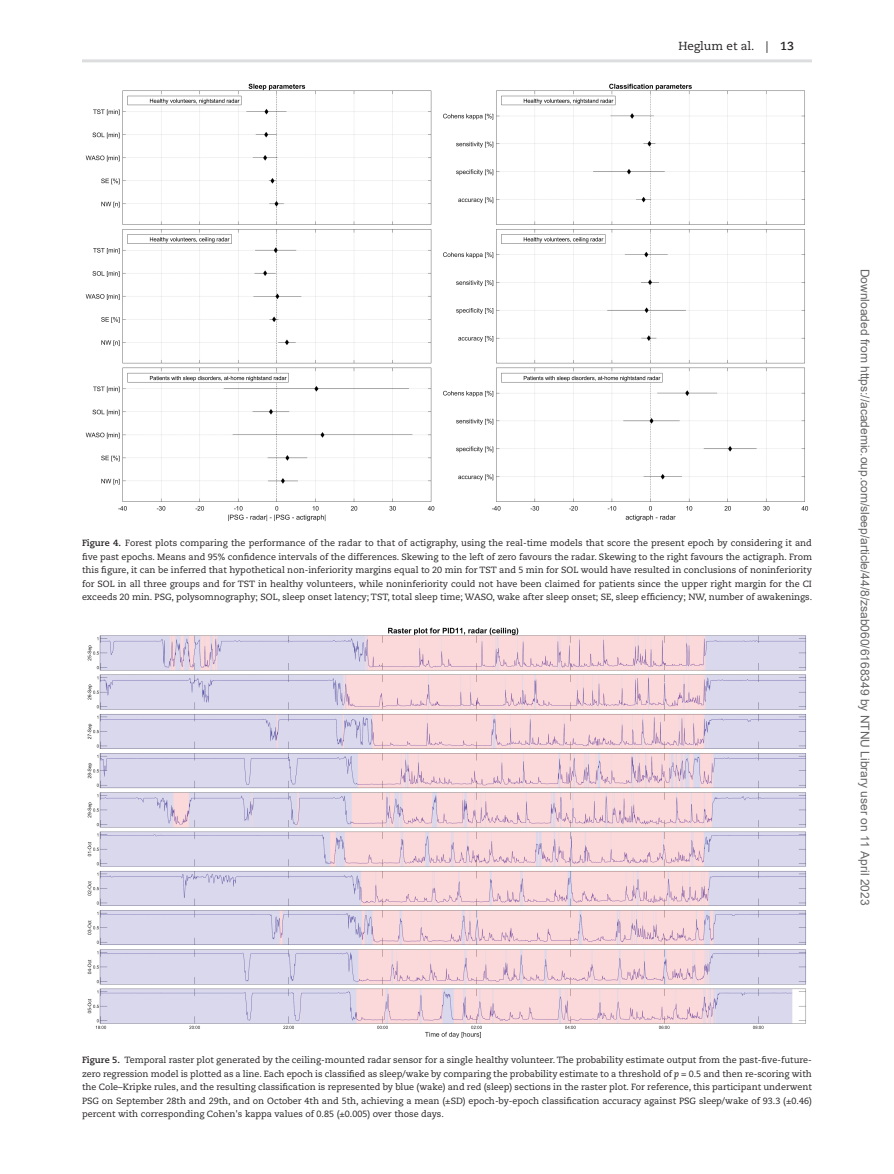
<style>
.page{position:relative;width:894px;height:1174px;background:#fff}
.page>*{position:absolute;margin:0;border:0;box-sizing:border-box;transform-origin:0 0}
.t1{font:12px "Arial";color:#666}
.t2{font:11.7px "Caecilia LT Std";color:#231f20}
.t3{font:9px/13.5px "Caecilia LT Std";color:#231f20;text-align:justify}
.s1{font-weight:700}
.s2{font-style:italic}
</style>
<div class="page">
<hr style="left:82px;top:59px;width:729px;height:3px;background:#dcdddf">
<img style="left:85px;top:83px;width:723px;height:439px">
<img style="left:87px;top:627px;width:720px;height:412px">
<p class="t2" style="left:678px;top:40px;width:117px">Heglum et al. | <span class="s1">13</span></p>
<p class="t3" style="left:82px;top:537px;width:731px"><span class="s1">Figure 4.</span> Forest plots comparing the performance of the radar to that of actigraphy, using the real-time models that score the present epoch by considering it and five past epochs. Means and 95% confidence intervals of the differences. Skewing to the left of zero favours the radar. Skewing to the right favours the actigraph. From this figure, it can be inferred that hypothetical non-inferiority margins equal to 20 min for TST and 5 min for SOL would have resulted in conclusions of noninferiority for SOL in all three groups and for TST in healthy volunteers, while noninferiority could not have been claimed for patients since the upper right margin for the CI exceeds 20 min. PSG, polysomnography; SOL, sleep onset latency; TST, total sleep time; WASO, wake after sleep onset; SE, sleep efficiency; NW, number of awakenings.</p>
<h1 class="t1" style="left:869px;top:269px;width:638px;rotate:90deg">Downloaded from https://academic.oup.com/sleep/article/44/8/zsab060/6168349 by NTNU Library user on 11 April 2023</h1>
<p class="t3" style="left:82px;top:1054px;width:731px"><span class="s1">Figure 5.</span> Temporal raster plot generated by the ceiling-mounted radar sensor for a single healthy volunteer. The probability estimate output from the past-five-future&shy;zero regression model is plotted as a line. Each epoch is classified as sleep/wake by comparing the probability estimate to a threshold of <span class="s2">p</span> = 0.5 and then re-scoring with the Cole–Kripke rules, and the resulting classification is represented by blue (wake) and red (sleep) sections in the raster plot. For reference, this participant underwent PSG on September 28th and 29th, and on October 4th and 5th, achieving a mean (±SD) epoch-by-epoch classification accuracy against PSG sleep/wake of 93.3 (±0.46) percent with corresponding Cohen's kappa values of 0.85 (±0.005) over those days.</p>
</div>
